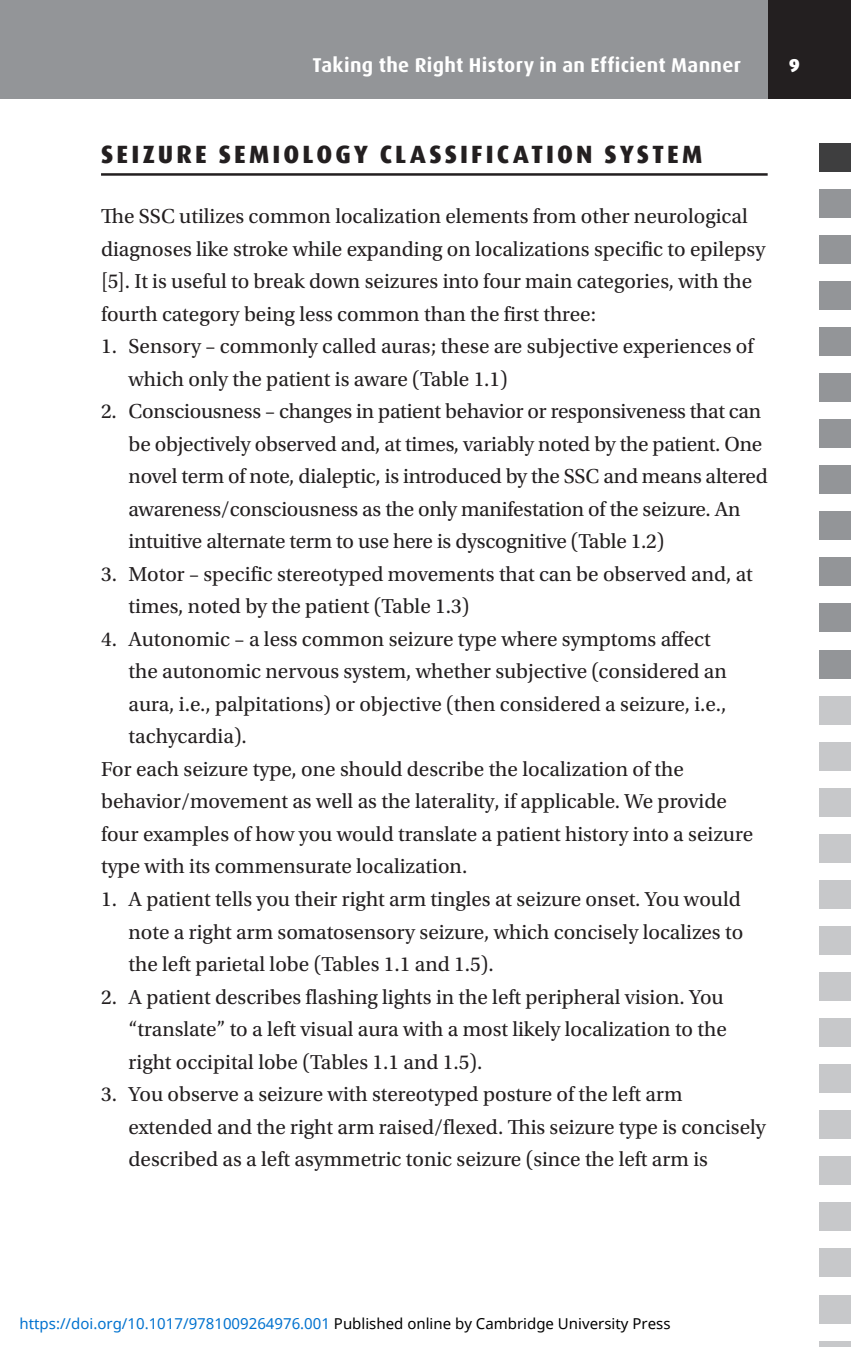
<style>
.page{position:relative;width:851px;height:1347px;background:#fff}
.page>*{position:absolute;margin:0;border:0;box-sizing:border-box;transform-origin:0 0}
.B{font:800 25px "Dax";letter-spacing:.125em;color:#231f20}
.NL{font:21.25px/32.5px "Utopia Std";letter-spacing:-.005em;color:#231f20}
.para-no-indent{font:21.25px/32.5px "Utopia Std";color:#231f20}
.NL1{font:21.25px/32.5px "Utopia Std";color:#231f20}
.NL2{font:21.25px/32.5px "Utopia Std";color:#231f20}
.t1{font:700 20px "Dax";letter-spacing:.015em;color:#fff}
.t2{font:900 18.75px "Dax";color:#fff}
.t3{font:15px "Noto Sans";color:#0172cf}
.s1{color:#000}
</style>
<div class="page">
<div style="left:767px;top:0;width:83px;height:99px;background:#231f20"></div>
<div style="left:0;top:0;width:767px;height:99px;background:#939598"></div>
<div style="left:819px;top:144px;width:31px;height:28px;background:#3e3e3f"></div>
<div style="left:819px;top:189px;width:31px;height:29px;background:#939598"></div>
<div style="left:819px;top:281px;width:31px;height:29px;background:#939598"></div>
<div style="left:819px;top:328px;width:31px;height:28px;background:#939598"></div>
<div style="left:819px;top:374px;width:31px;height:28px;background:#939598"></div>
<div style="left:819px;top:419px;width:31px;height:29px;background:#939598"></div>
<div style="left:819px;top:465px;width:31px;height:29px;background:#939598"></div>
<div style="left:819px;top:511px;width:31px;height:29px;background:#939598"></div>
<div style="left:819px;top:557px;width:31px;height:29px;background:#939598"></div>
<div style="left:819px;top:604px;width:31px;height:28px;background:#939598"></div>
<div style="left:819px;top:650px;width:31px;height:28px;background:#939598"></div>
<div style="left:819px;top:696px;width:31px;height:28px;background:#c7c8ca"></div>
<div style="left:819px;top:742px;width:31px;height:28px;background:#c7c8ca"></div>
<div style="left:819px;top:788px;width:31px;height:28px;background:#c7c8ca"></div>
<div style="left:819px;top:834px;width:31px;height:28px;background:#c7c8ca"></div>
<div style="left:819px;top:880px;width:31px;height:28px;background:#c7c8ca"></div>
<div style="left:819px;top:926px;width:31px;height:28px;background:#c7c8ca"></div>
<div style="left:819px;top:972px;width:31px;height:28px;background:#c7c8ca"></div>
<div style="left:819px;top:1018px;width:31px;height:28px;background:#c7c8ca"></div>
<div style="left:819px;top:1064px;width:31px;height:28px;background:#c7c8ca"></div>
<div style="left:819px;top:1110px;width:31px;height:29px;background:#c7c8ca"></div>
<div style="left:819px;top:1156px;width:31px;height:29px;background:#c7c8ca"></div>
<div style="left:819px;top:1202px;width:31px;height:29px;background:#c7c8ca"></div>
<div style="left:819px;top:1248px;width:31px;height:29px;background:#c7c8ca"></div>
<div style="left:819px;top:1294px;width:31px;height:29px;background:#c7c8ca"></div>
<div style="left:819px;top:1340px;width:31px;height:6px;background:#c7c8ca"></div>
<div style="left:819px;top:236px;width:31px;height:28px;background:#939598"></div>
<hr style="left:101px;top:173px;width:666px;height:3px;background:#231f20">
<p class="t1" style="left:312px;top:53px;width:430px">Taking the Right History in an Efficient Manner</p>
<p class="t2" style="left:788px;top:54px;width:13px">9</p>
<p class="B" style="left:101px;top:140px;width:602px">SEIZURE SEMIOLOGY CLASSIFICATION SYSTEM</p>
<p class="para-no-indent" style="left:101px;top:200px;width:665px">The SSC utilizes common localization elements from other neurological diagnoses like stroke while expanding on localizations specific to epilepsy [5]. It is useful to break down seizures into four main categories, with the fourth category being less common than the first three:</p>
<p class="NL1" style="left:128px;top:330px;width:626px;text-indent:-28px">1. Sensory – commonly called auras; these are subjective experiences of which only the patient is aware (Table 1.1)</p>
<p class="NL" style="left:128px;top:395px;width:640px;text-indent:-28px">2. Consciousness – changes in patient behavior or responsiveness that can be objectively observed and, at times, variably noted by the patient. One novel term of note, dialeptic, is introduced by the SSC and means altered awareness/consciousness as the only manifestation of the seizure. An intuitive alternate term to use here is dyscognitive (Table 1.2)</p>
<p class="NL" style="left:128px;top:558px;width:625px;text-indent:-28px">3. Motor – specific stereotyped movements that can be observed and, at times, noted by the patient (Table 1.3)</p>
<p class="NL2" style="left:128px;top:623px;width:599px;text-indent:-28px">4. Autonomic – a less common seizure type where symptoms affect the autonomic nervous system, whether subjective (considered an aura, i.e., palpitations) or objective (then considered a seizure, i.e., tachycardia).</p>
<p class="para-no-indent" style="left:101px;top:753px;width:653px">For each seizure type, one should describe the localization of the behavior/movement as well as the laterality, if applicable. We provide four examples of how you would translate a patient history into a seizure type with its commensurate localization.</p>
<p class="NL1" style="left:128px;top:883px;width:616px;text-align:justify;text-indent:-28px">1. A patient tells you their right arm tingles at seizure onset. You would note a right arm somatosensory seizure, which concisely localizes to the left parietal lobe (Tables 1.1 and 1.5).</p>
<p class="NL" style="left:128px;top:980px;width:599px;text-indent:-28px">2. A patient describes flashing lights in the left peripheral vision. You “translate” to a left visual aura with a most likely localization to the right occipital lobe (Tables 1.1 and 1.5).</p>
<p class="NL" style="left:128px;top:1078px;width:638px;text-indent:-28px">3. You observe a seizure with stereotyped posture of the left arm extended and the right arm raised/flexed. This seizure type is concisely described as a left asymmetric tonic seizure (since the left arm is</p>
<p class="t3" style="left:19px;top:1313px;width:652px">https://doi.org/10.1017/9781009264976.001 <span class="s1">Published online by Cambridge University Press</span></p>
</div>
